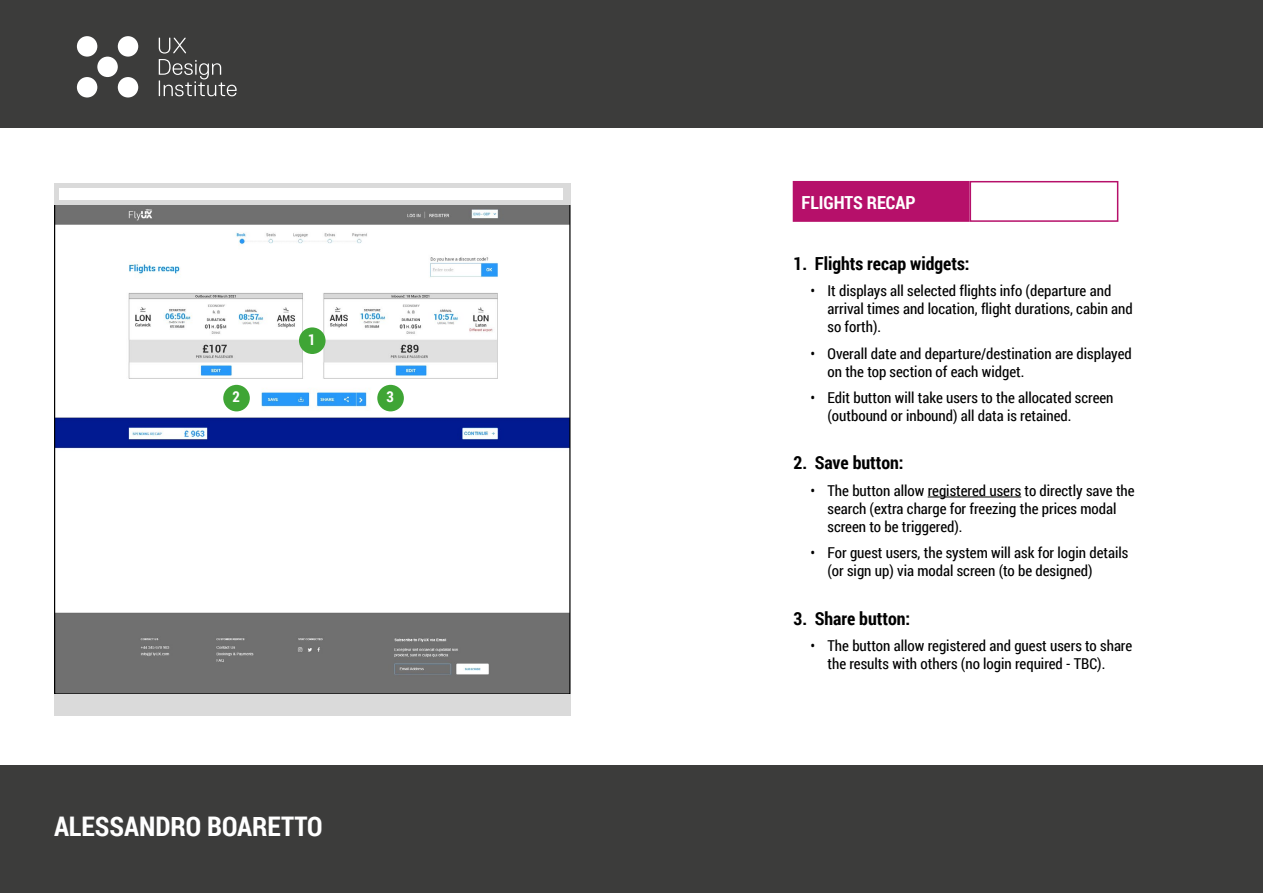
<style>
.page{position:relative;width:1263px;height:893px;background:#fff}
.page>*{position:absolute;margin:0;border:0;box-sizing:border-box;transform-origin:0 0}
.t1{font:700 27px "Roboto Condensed";color:#fff}
.t2{font:700 18px "Roboto Condensed";color:#000}
.t3{font:700 18px "Roboto Condensed";color:#fff}
.t4{font:15px/18px "Roboto Condensed";color:#000}
.t5{font:700 15px "Roboto Condensed";color:#fff}
</style>
<div class="page">
<div style="left:0;top:0;width:1263px;height:128px;background:#3c3c3b"></div>
<div style="left:0;top:765px;width:1263px;height:128px;background:#3c3c3b"></div>
<div style="left:118px;top:36px;width:20px;height:21px;background:#fff;border-radius:50%"></div>
<div style="left:77px;top:36px;width:20px;height:21px;background:#fff;border-radius:50%"></div>
<div style="left:77px;top:77px;width:20px;height:21px;background:#fff;border-radius:50%"></div>
<div style="left:97px;top:57px;width:21px;height:20px;background:#fff;border-radius:50%"></div>
<div style="left:118px;top:77px;width:20px;height:21px;background:#fff;border-radius:50%"></div>
<svg style="left:159px;top:38px;width:78px;height:58px"></svg>
<hr style="left:928px;top:497px;width:93px;height:1px;background:#000">
<img style="left:56px;top:206px;width:512px;height:487px">
<div style="left:54px;top:183px;width:516px;height:22px;background:#dadada"></div>
<div style="left:54px;top:695px;width:516px;height:21px;background:#dadada"></div>
<div style="left:59px;top:188px;width:504px;height:12px;background:#fff"></div>
<div style="left:299px;top:327px;width:27px;height:27px;background:#3fa535;border-radius:50%"></div>
<div style="left:223px;top:385px;width:27px;height:26px;background:#3fa535;border-radius:50%"></div>
<div style="left:793px;top:182px;width:176px;height:39px;background:#b6106a"></div>
<div style="left:793px;top:181px;width:176px;height:41px;border:2px solid #b6106a"></div>
<div style="left:969px;top:181px;width:149px;height:41px;border:2px solid #b6106a"></div>
<div style="left:377px;top:385px;width:27px;height:26px;background:#3fa535;border-radius:50%"></div>
<p class="t5" style="left:232px;top:386px;width:9px">2</p>
<p class="t5" style="left:308px;top:329px;width:9px">1</p>
<p class="t5" style="left:386px;top:386px;width:9px">3</p>
<h1 class="t1" style="left:54px;top:808px;width:270px">ALESSANDRO BOARETTO</h1>
<p class="t3" style="left:801px;top:190px;width:116px">FLIGHTS RECAP</p>
<p class="t2" style="left:793px;top:251px;width:178px">1. Flights recap widgets:</p>
<p class="t4" style="left:827px;top:281px;width:307px;text-indent:-17px">• It displays all selected flights info (departure and arrival times and location, flight durations, cabin and so forth).</p>
<p class="t4" style="left:827px;top:344px;width:306px;text-indent:-17px">• Overall date and departure/destination are displayed on the top section of each widget.</p>
<p class="t4" style="left:827px;top:388px;width:288px;text-indent:-17px">• Edit button will take users to the allocated screen (outbound or inbound) all data is retained.</p>
<p class="t2" style="left:793px;top:450px;width:112px">2. Save button:</p>
<p class="t4" style="left:827px;top:481px;width:309px;text-indent:-17px">• The button allow registered users to directly save the search (extra charge for freezing the prices modal screen to be triggered).</p>
<p class="t4" style="left:827px;top:544px;width:302px;text-indent:-17px">• For guest users, the system will ask for login details (or sign up) via modal screen (to be designed)</p>
<p class="t2" style="left:793px;top:605px;width:118px">3. Share button:</p>
<p class="t4" style="left:827px;top:636px;width:306px;text-indent:-17px">• The button allow registered and guest users to share the results with others (no login required - TBC).</p>
</div>
